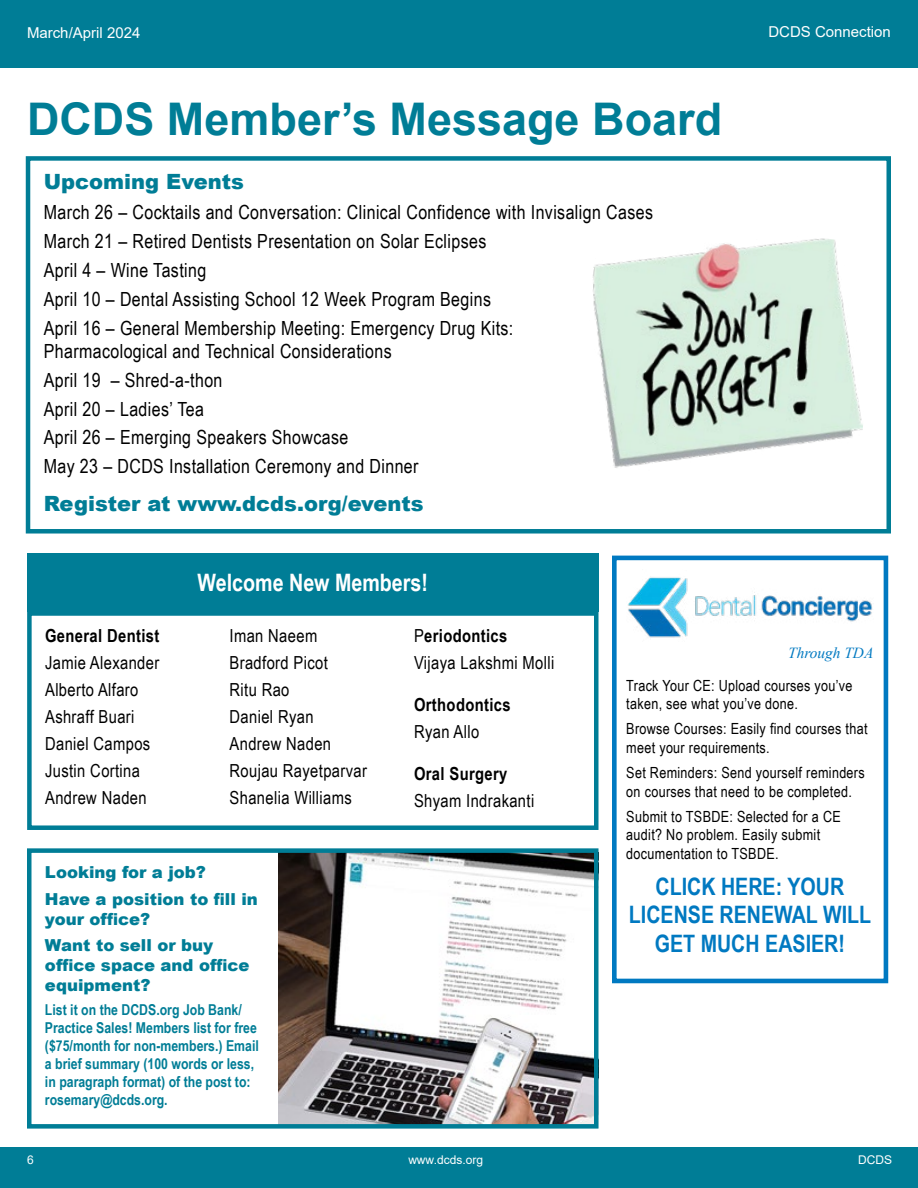
<style>
.page{position:relative;width:918px;height:1188px;background:#fff}
.page>*{position:absolute;margin:0;border:0;box-sizing:border-box;transform-origin:0 0}
.t1{font:700 45px "Arial";color:#007d96}
.t2{font:700 24px/28.8px "Arial Narrow";color:#0079c1;text-align:center}
.t3{font:700 24px "Arial Narrow";color:#fff}
.t4{font:900 21px "Arial";color:#007d96}
.t5{font:19.5px/28.8px "Arial Narrow";letter-spacing:.02em;color:#000}
.t6{font:18px/27px "Arial Narrow";letter-spacing:.02em;color:#000}
.t7{font:700 18px "Arial Narrow";letter-spacing:.02em;color:#000}
.t8{font:900 16.5px/26.5px "Arial";color:#007d96}
.t9{font:15.45px/18.5px "Arial Narrow";letter-spacing:.02em;color:#000}
.t10{font:italic 15.45px "Times New Roman";color:#0079c1}
.t11{font:700 15px/18px "Arial Narrow";color:#007d96}
.t12{font:15px "Arial";color:#fff}
.t13{font:12px "Arial";color:#fff}
.s1{font-weight:700}
</style>
<div class="page">
<div style="left:0;top:0;width:918px;height:60px;background:#007d96"></div>
<div style="left:0;top:51px;width:918px;height:17px;background:#007d96"></div>
<div style="left:0;top:1148px;width:918px;height:40px;background:#007d96"></div>
<img style="left:279px;top:853px;width:314px;height:271px">
<div style="left:27px;top:848px;width:571px;height:281px;border:4px solid #007d96"></div>
<div style="left:26px;top:156px;width:865px;height:378px;border:4px solid #007d96"></div>
<div style="left:27px;top:611px;width:571px;height:219px;border:4px solid #007d96"></div>
<div style="left:27px;top:553px;width:571px;height:58px;background:#007d96"></div>
<img style="left:593px;top:238px;width:270px;height:230px">
<div style="left:612px;top:556px;width:276px;height:427px;border:5px solid #0079c1"></div>
<img style="left:628px;top:576px;width:245px;height:62px">
<p class="t12" style="left:27px;top:22px;width:115px">March/April 2024</p>
<h1 class="t1" style="left:27px;top:88px;width:697px">DCDS Member’s Message Board</h1>
<p class="t4" style="left:44px;top:166px;width:202px">Upcoming Events</p>
<p class="t5" style="left:44px;top:197px;width:611px">March 26 – Cocktails and Conversation: Clinical Confidence with Invisalign Cases March 21 – Retired Dentists Presentation on Solar Eclipses<br>April 4 – Wine Tasting<br>April 10 – Dental Assisting School 12 Week Program Begins<br>April 16 – General Membership Meeting: Emergency Drug Kits:</p>
<p class="t5" style="left:44px;top:336px;width:376px">Pharmacological and Technical Considerations April 19 – Shred-a-thon<br>April 20 – Ladies’ Tea<br>April 26 – Emerging Speakers Showcase<br>May 23 – DCDS Installation Ceremony and Dinner</p>
<p class="t4" style="left:44px;top:488px;width:381px">Register at www.dcds.org/events</p>
<p class="t3" style="left:198px;top:564px;width:232px">Welcome New Members!</p>
<p class="t12" style="left:768px;top:22px;width:124px">DCDS Connection</p>
<p class="t7" style="left:45px;top:622px;width:116px">General Dentist</p>
<p class="t6" style="left:45px;top:649px;width:116px">Jamie Alexander<br>Alberto Alfaro<br>Ashraff Buari<br>Daniel Campos<br>Justin Cortina<br>Andrew Naden</p>
<p class="t6" style="left:230px;top:622px;width:139px">Iman Naeem<br>Bradford Picot<br>Ritu Rao<br>Daniel Ryan<br>Andrew Naden<br>Roujau Rayetparvar<br>Shanelia Williams</p>
<p class="t6" style="left:414px;top:622px;width:142px">P<span class="s1">eriodontics<br></span>Vijaya Lakshmi Molli</p>
<p class="t7" style="left:414px;top:691px;width:98px">Orthodontics</p>
<p class="t6" style="left:414px;top:718px;width:67px">Ryan Allo</p>
<p class="t7" style="left:414px;top:760px;width:95px">Oral Surgery</p>
<p class="t6" style="left:414px;top:787px;width:122px">Shyam Indrakanti</p>
<p class="t8" style="left:45px;top:858px;width:214px">Looking for a job?<br>Have a position to fill in</p>
<p class="t8" style="left:45px;top:905px;width:170px">your office?<br>Want to sell or buy</p>
<p class="t8" style="left:45px;top:955px;width:206px;line-height:19.8px">office space and office equipment?</p>
<p class="t11" style="left:45px;top:1000px;width:215px">List it on the DCDS.org Job Bank/<br>Practice Sales! Members list for free ($75/month for non-members.) Email a brief summary (100 words or less, in paragraph format) of the post to: rosemary@dcds.org.</p>
<p class="t10" style="left:788px;top:642px;width:87px">Through TDA</p>
<p class="t9" style="left:626px;top:675px;width:228px">Track Your CE: Upload courses you’ve taken, see what you’ve done.</p>
<p class="t9" style="left:626px;top:719px;width:243px">Browse Courses: Easily find courses that meet your requirements.</p>
<p class="t9" style="left:626px;top:763px;width:240px">Set Reminders: Send yourself reminders on courses that need to be completed.</p>
<p class="t9" style="left:626px;top:807px;width:216px">Submit to TSBDE: Selected for a CE audit? No problem. Easily submit documentation to TSBDE.</p>
<p class="t2" style="left:629px;top:871px;width:244px">CLICK HERE: YOUR<br>LICENSE RENEWAL WILL<br>GET MUCH EASIER!</p>
<p class="t13" style="left:27px;top:1152px;width:8px">6</p>
<p class="t13" style="left:408px;top:1152px;width:76px">www.dcds.org</p>
<p class="t13" style="left:858px;top:1152px;width:35px">DCDS</p>
</div>
